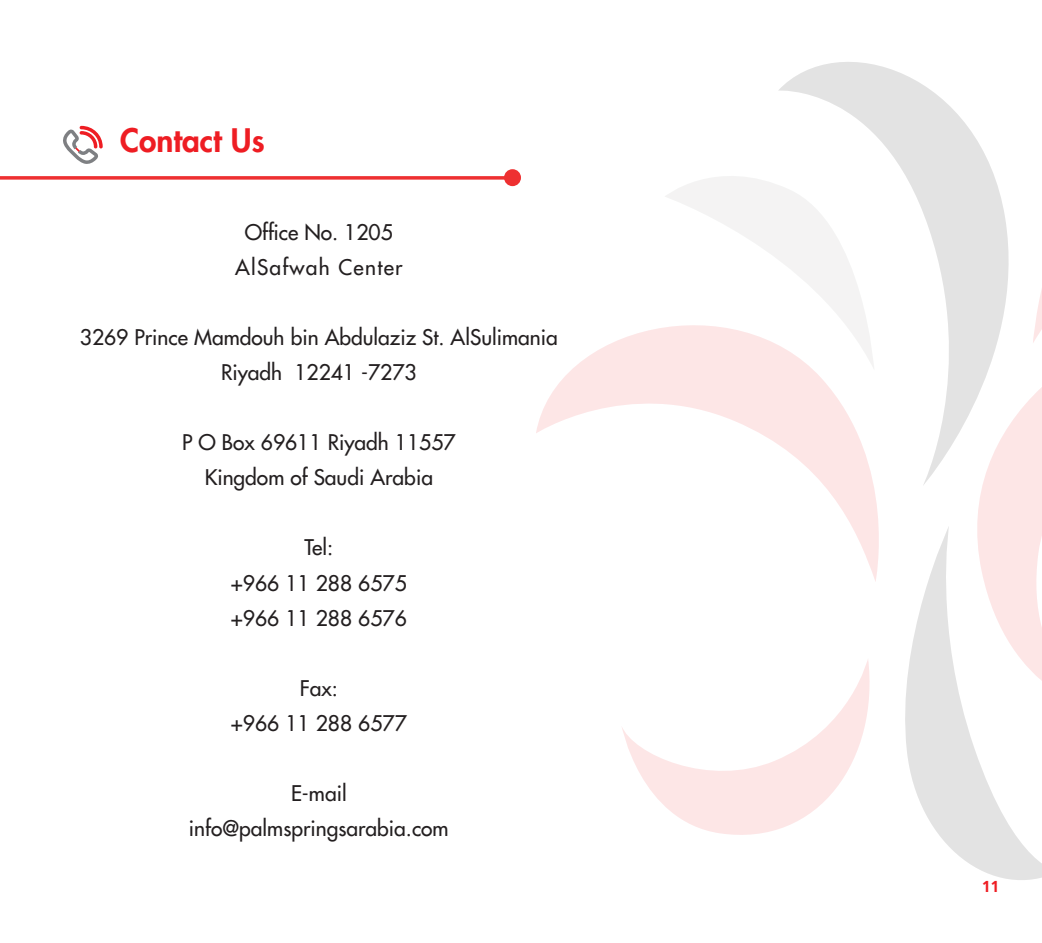
<style>
.page{position:relative;width:1042px;height:943px;background:#fff}
.page>*{position:absolute;margin:0;border:0;box-sizing:border-box;transform-origin:0 0}
.t1{font:800 31.5px "Futura";color:#ee1d23}
.t2{font:21px "Futura";color:#231f20}
.t3{font:21px "Futura";letter-spacing:.06em;color:#231f20}
._10_Page_Number___ti{font:700 15.75px "Frutiger LT Arabic 65";color:#ee1d23}
</style>
<div class="page">
<svg style="left:536px;top:328px;width:343px;height:253px"></svg>
<svg style="left:622px;top:660px;width:248px;height:175px"></svg>
<svg style="left:778px;top:62px;width:197px;height:424px"></svg>
<svg style="left:905px;top:527px;width:137px;height:353px"></svg>
<svg style="left:975px;top:138px;width:67px;height:573px"></svg>
<svg style="left:664px;top:174px;width:210px;height:196px"></svg>
<svg style="left:0;top:176px;width:504px;height:4px;background:#f0494a"></svg>
<div style="left:504px;top:169px;width:17px;height:17px;background:#ee3031;border-radius:50%"></div>
<svg style="left:63px;top:125px;width:40px;height:39px"></svg>
<p class="t1" style="left:120px;top:120px;width:146px">Contact Us</p>
<p class="t2" style="left:245px;top:219px;width:150px">Office No. 1205</p>
<p class="t3" style="left:235px;top:254px;width:169px">AlSafwah Center</p>
<p class="t2" style="left:80px;top:324px;width:479px">3269 Prince Mamdouh bin Abdulaziz St. AlSulimania</p>
<p class="t2" style="left:294px;top:359px;width:124px">12241 -7273</p>
<p class="t2" style="left:221px;top:359px;width:63px">Riyadh</p>
<p class="t2" style="left:182px;top:429px;width:275px">OP Box 69611 Riyadh 11557</p>
<p class="t2" style="left:205px;top:464px;width:230px">Kingdom of Saudi Arabia</p>
<p class="t2" style="left:305px;top:534px;width:30px">Tel:</p>
<p class="t2" style="left:231px;top:569px;width:178px">+966 11 288 6575</p>
<p class="t2" style="left:231px;top:604px;width:178px">+966 11 288 6576</p>
<p class="t2" style="left:300px;top:674px;width:39px">Fax:</p>
<p class="t2" style="left:231px;top:709px;width:178px">+966 11 288 6577</p>
<p class="t2" style="left:291px;top:779px;width:57px">-E mail</p>
<p class="t2" style="left:189px;top:814px;width:261px">info@palmspringsarabia.com</p>
<p class="_10_Page_Number___ti" style="left:982px;top:873px;width:19px">11</p>
</div>
